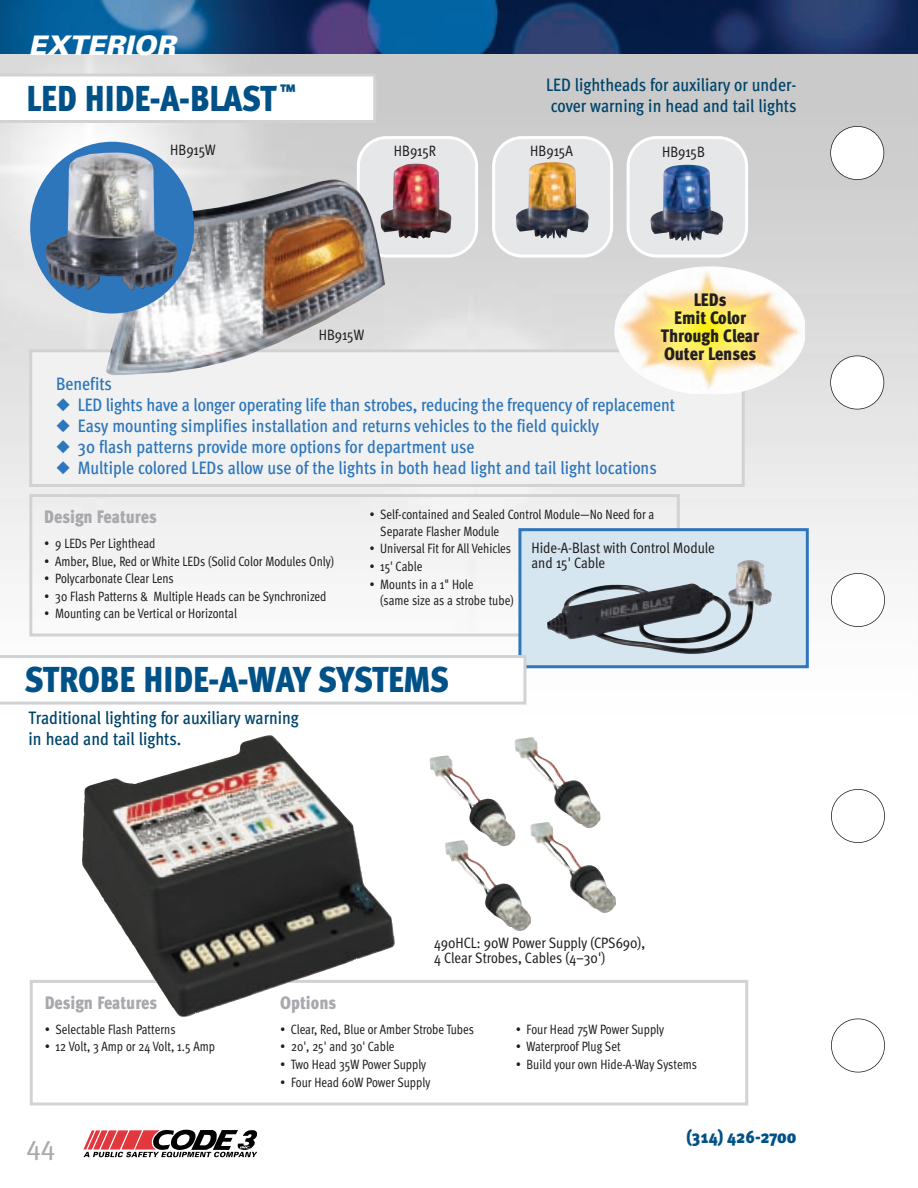
<style>
.page{position:relative;width:918px;height:1188px;background:#fff}
.page>*{position:absolute;margin:0;border:0;box-sizing:border-box;transform-origin:0 0}
.t1{font:900 36px "Meta Cond OT";letter-spacing:-.005em;color:#005187}
.t2{font:italic 900 27px "Univers";color:#fff}
.t3{font:27px "Meta Cond OT";color:#a8a9ad;scale:1.15 1}
.t4{font:500 18px "Meta Cond OT";letter-spacing:-.005em;color:#2e76bc}
.t5{font:500 18px/21px "Meta Cond OT";color:#00446a}
.t6{font:900 18px/18px "Meta Cond OT";color:#231f20;text-align:center}
.t7{font:900 18px "Meta Cond OT";color:#a8a9ad}
.t8{font:900 18px "Meta Cond OT";color:#005187}
.t9{font:15px/15px "Meta Cond OT";color:#231f20}
.t10{font:13.5px/16.5px "Meta Cond OT";color:#231f20;scale:.95 1}
</style>
<div class="page">
<img style="left:0;top:0;width:918px;height:705px">
<div style="left:30px;top:980px;width:718px;height:126px;border:3px solid #d1d2d4"></div>
<div style="left:831px;top:1018px;width:54px;height:54px;border:2px solid #231f20;border-radius:50%"></div>
<div style="left:831px;top:789px;width:54px;height:54px;border:2px solid #231f20;border-radius:50%"></div>
<div style="left:831px;top:573px;width:54px;height:54px;background:#fff;border-radius:50%"></div>
<div style="left:831px;top:573px;width:54px;height:54px;border:2px solid #231f20;border-radius:50%"></div>
<div style="left:831px;top:356px;width:53px;height:53px;background:#fff;border-radius:50%"></div>
<div style="left:830px;top:356px;width:54px;height:54px;border:2px solid #231f20;border-radius:50%"></div>
<div style="left:831px;top:126px;width:53px;height:54px;background:#fff;border-radius:50%"></div>
<div style="left:830px;top:126px;width:54px;height:54px;border:2px solid #231f20;border-radius:50%"></div>
<svg style="left:83px;top:1130px;width:174px;height:27px"></svg>
<svg style="left:0;top:74px;width:376px;height:49px"></svg>
<svg style="left:357px;top:136px;width:121px;height:122px;background:#e7e8e9"></svg>
<svg style="left:492px;top:136px;width:121px;height:122px;background:#e1e2e4"></svg>
<svg style="left:627px;top:136px;width:121px;height:122px;background:#cbd0d8"></svg>
<img style="left:516px;top:162px;width:59px;height:76px">
<img style="left:381px;top:164px;width:70px;height:75px">
<div style="left:29px;top:494px;width:651px;height:143px;border:3px solid #d1d2d4"></div>
<div style="left:31px;top:351px;width:712px;height:134px;background:#f0f1f0"></div>
<div style="left:29px;top:349px;width:716px;height:138px;border:3px solid #d1d2d4"></div>
<svg style="left:522px;top:532px;width:283px;height:132px;background:#b7c4cc"></svg>
<div style="left:518px;top:528px;width:291px;height:140px;border:3px solid #2e76bc"></div>
<img style="left:681px;top:560px;width:67px;height:88px">
<img style="left:106px;top:180px;width:279px;height:195px">
<img style="left:445px;top:846px;width:171px;height:85px">
<img style="left:430px;top:737px;width:171px;height:109px">
<img style="left:82px;top:735px;width:313px;height:282px">
<svg style="left:0;top:655px;width:526px;height:50px"></svg>
<img style="left:651px;top:165px;width:36px;height:75px">
<img style="left:614px;top:266px;width:191px;height:128px">
<div style="left:30px;top:142px;width:164px;height:172px;background:#2e76bc;border-radius:50%"></div>
<img style="left:46px;top:153px;width:132px;height:137px">
<h2 class="t2" style="left:29px;top:35px;width:148px">EXTERIOR</h2>
<h3 class="t8" style="left:280px;top:84px;width:17px">™</h3>
<h1 class="t1" style="left:27px;top:84px;width:251px">LED HIDE-A-BLAST</h1>
<h3 class="t5" style="left:546px;top:75px;width:252px">LED lightheads for auxiliary or under-</h3>
<h3 class="t5" style="left:551px;top:96px;width:247px">cover warning in head and tail lights</h3>
<p class="t9" style="left:170px;top:143px;width:47px">HB915W</p>
<p class="t9" style="left:394px;top:145px;width:44px">HB915R</p>
<p class="t9" style="left:530px;top:145px;width:44px">HB915A</p>
<p class="t9" style="left:319px;top:329px;width:47px">HB915W</p>
<p class="t9" style="left:662px;top:145px;width:44px">HB915B</p>
<h3 class="t6" style="left:661px;top:292px;width:100px">LEDs<br>Emit Color<br>Through Clear<br>Outer Lenses</h3>
<h3 class="t4" style="left:56px;top:377px;width:57px">Benefits</h3>
<h3 class="t4" style="left:56px;top:398px;width:620px">◆ LED lights have a longer operating life than strobes, reducing the frequency of replacement</h3>
<h3 class="t4" style="left:56px;top:419px;width:544px">◆ Easy mounting simplifies installation and returns vehicles to the field quickly</h3>
<h3 class="t4" style="left:56px;top:440px;width:420px">◆ 30 flash patterns provide more options for department use</h3>
<h3 class="t4" style="left:56px;top:461px;width:602px">◆ Multiple colored LEDs allow use of the lights in both head light and tail light locations</h3>
<h3 class="t7" style="left:44px;top:509px;width:114px">Design Features</h3>
<p class="t10" style="left:44px;top:536px;width:118px">• 9 LEDs Per Lighthead</p>
<p class="t10" style="left:44px;top:554px;width:306px">• Amber, Blue, Red or White LEDs (Solid Color Modules Only)</p>
<p class="t10" style="left:44px;top:571px;width:138px">• Polycarbonate Clear Lens</p>
<p class="t10" style="left:44px;top:589px;width:299px">• 30 Flash Patterns &amp; Multiple Heads can be Synchronized</p>
<p class="t10" style="left:44px;top:606px;width:204px">• Mounting can be Vertical or Horizontal</p>
<p class="t10" style="left:380px;top:508px;width:290px;text-indent:-11px">• Self-contained and Sealed Control Module—No Need for a<br>Separate Flasher Module</p>
<p class="t10" style="left:369px;top:542px;width:151px">• Universal Fit for All Vehicles</p>
<p class="t10" style="left:369px;top:559px;width:57px">• 15' Cable</p>
<p class="t10" style="left:380px;top:577px;width:142px;text-indent:-11px">• Mounts in a 1" Hole<br>(same size as a strobe tube)</p>
<p class="t9" style="left:531px;top:541px;width:185px">Hide-A-Blast with Control Module and 15' Cable</p>
<h1 class="t1" style="left:25px;top:666px;width:426px">STROBE HIDE-A-WAY SYSTEMS</h1>
<h3 class="t5" style="left:29px;top:709px;width:272px">Traditional lighting for auxiliary warning in head and tail lights.</h3>
<p class="t9" style="left:434px;top:937px;width:213px">490HCL: 90W Power Supply (CPS690),<br>4 Clear Strobes, Cables (4–30')</p>
<h3 class="t7" style="left:45px;top:995px;width:114px">Design Features</h3>
<p class="t10" style="left:45px;top:1022px;width:139px">• Selectable Flash Patterns</p>
<p class="t10" style="left:45px;top:1040px;width:181px">• 12 Volt, 3 Amp or 24 Volt, 1.5 Amp</p>
<h2 class="t3" style="left:27px;top:1135px;width:26px">44</h2>
<h3 class="t7" style="left:280px;top:995px;width:58px">Options</h3>
<p class="t10" style="left:280px;top:1022px;width:205px">• Clear, Red, Blue or Amber Strobe Tubes</p>
<p class="t10" style="left:280px;top:1040px;width:122px">• 20', 25' and 30' Cable</p>
<p class="t10" style="left:280px;top:1057px;width:155px">• Two Head 35W Power Supply</p>
<p class="t10" style="left:280px;top:1075px;width:159px">• Four Head 60W Power Supply</p>
<p class="t10" style="left:516px;top:1022px;width:158px">• Four Head 75W Power Supply</p>
<p class="t10" style="left:516px;top:1039px;width:112px">• Waterproof Plug Set</p>
<p class="t10" style="left:516px;top:1057px;width:192px">• Build your own Hide-A-Way Systems</p>
<h3 class="t8" style="left:687px;top:1130px;width:111px">(314) 426-2700</h3>
</div>
